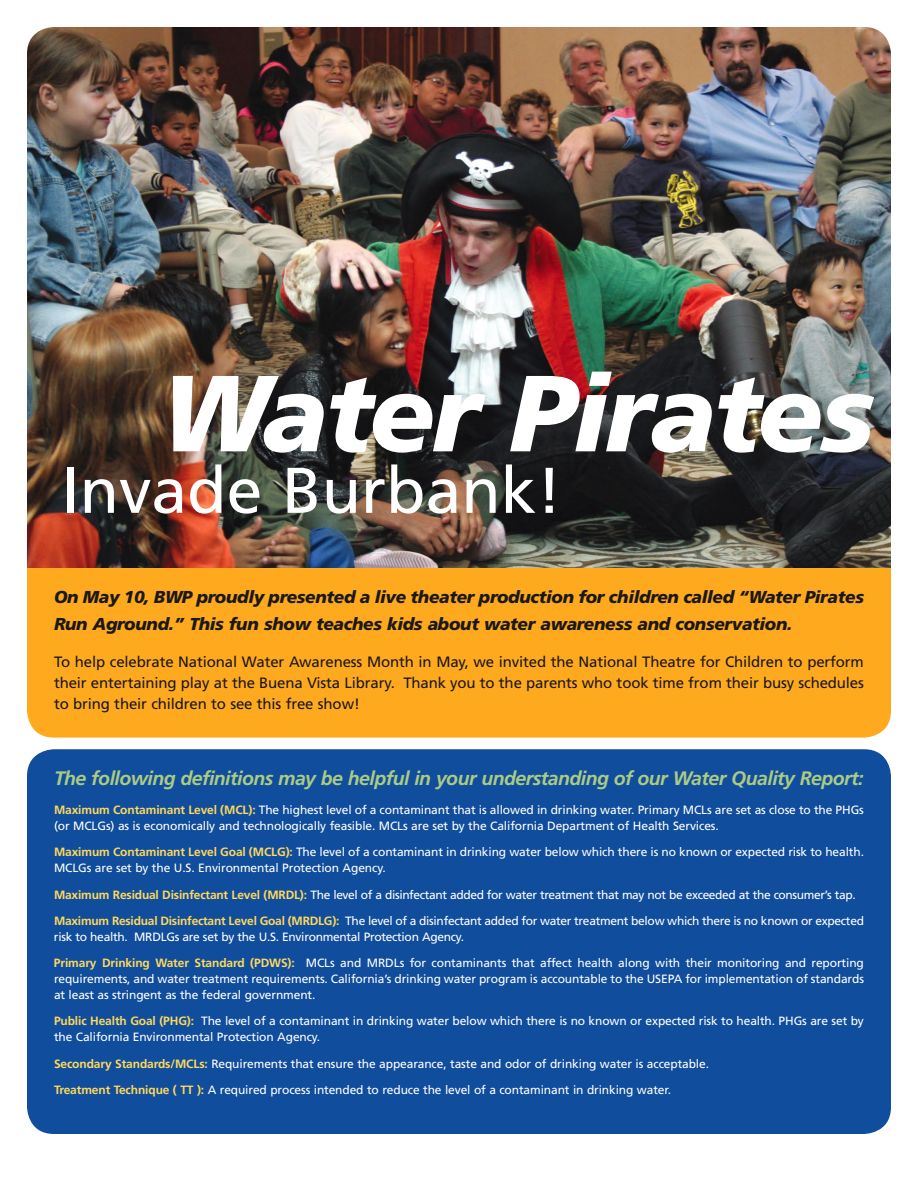
<style>
.page{position:relative;width:918px;height:1188px;background:#fff}
.page>*{position:absolute;margin:0;border:0;box-sizing:border-box;transform-origin:0 0}
.t1{font:italic 900 108px "Frutiger";letter-spacing:-.03em;color:#fff}
.t2{font:64.5px "Frutiger";color:#fff}
.t3{font:italic 700 19.5px "Frutiger";letter-spacing:-.03em;color:#abcc83}
.t4{font:italic 900 17.25px/27px "Frutiger";letter-spacing:-.02em;color:#1b1818}
.t5{font:15px/21px "Frutiger";letter-spacing:-.01em;color:#1b1818;text-align:justify}
.t6{font:12px/15.8px "Frutiger";letter-spacing:-.01em;color:#fff}
.t7{font:12px "Frutiger";letter-spacing:-.03em;color:#fff}
.s1{font-weight:700;color:#ffd95c}
</style>
<div class="page">
<div style="left:27px;top:630px;width:864px;height:108px;background:#ffaa1e"></div>
<img style="left:27px;top:27px;width:864px;height:541px">
<div style="left:27px;top:749px;width:864px;height:385px;background:#114d9d"></div>
<div style="left:27px;top:568px;width:864px;height:62px;background:#ffaa1e"></div>
<h1 class="t1" style="left:161px;top:349px;width:715px">Water Pirates</h1>
<h2 class="t2" style="left:62px;top:453px;width:502px">Invade Burbank!</h2>
<h3 class="t4" style="left:54px;top:583px;width:811px">On May 10, BWP proudly presented a live theater production for children called “Water Pirates<br>Run Aground.” This fun show teaches kids about water awareness and conservation.</h3>
<p class="t5" style="left:54px;top:651px;width:812px">To help celebrate National Water Awareness Month in May, we invited the National Theatre for Children to perform their entertaining play at the Buena Vista Library. Thank you to the parents who took time from their busy schedules to bring their children to see this free show!</p>
<h3 class="t3" style="left:54px;top:766px;width:811px">The following definitions may be helpful in your understanding of our Water Quality Report:</h3>
<p class="t6" style="left:54px;top:802px;width:811px"><span class="s1">Maximum Contaminant Level (MCL):</span> The highest level of a contaminant that is allowed in drinking water. Primary MCLs are set as close to the PHGs (or MCLGs) as is economically and technologically feasible. MCLs are set by the California Department of Health Services.</p>
<p class="t6" style="left:54px;top:844px;width:812px"><span class="s1">Maximum Contaminant Level Goal (MCLG):</span> The level of a contaminant in drinking water below which there is no known or expected risk to health.<br>MCLGs are set by the U.S. Environmental Protection Agency.</p>
<p class="t7" style="left:54px;top:887px;width:803px"><span class="s1">Maximum Residual Disinfectant Level (MRDL):</span> The level of a disinfectant added for water treatment that may not be exceeded at the consumer’s tap.</p>
<p class="t6" style="left:54px;top:913px;width:812px"><span class="s1">Maximum Residual Disinfectant Level Goal (MRDLG):</span> The level of a disinfectant added for water treatment below which there is no known or expected risk to health. MRDLGs are set by the U.S. Environmental Protection Agency.</p>
<p class="t6" style="left:54px;top:955px;width:812px;text-align:justify"><span class="s1">Primary Drinking Water Standard (PDWS):</span> MCLs and MRDLs for contaminants that affect health along with their monitoring and reporting requirements, and water treatment requirements. California’s drinking water program is accountable to the USEPA for implementation of standards at least as stringent as the federal government.</p>
<p class="t6" style="left:54px;top:1013px;width:811px"><span class="s1">Public Health Goal (PHG):</span> The level of a contaminant in drinking water below which there is no known or expected risk to health. PHGs are set by the California Environmental Protection Agency.</p>
<p class="t6" style="left:54px;top:1056px;width:657px"><span class="s1">Secondary Standards/MCLs:</span> Requirements that ensure the appearance, taste and odor of drinking water is acceptable.</p>
<p class="t6" style="left:54px;top:1082px;width:619px"><span class="s1">Treatment Technique ( TT ):</span> A required process intended to reduce the level of a contaminant in drinking water.</p>
</div>
